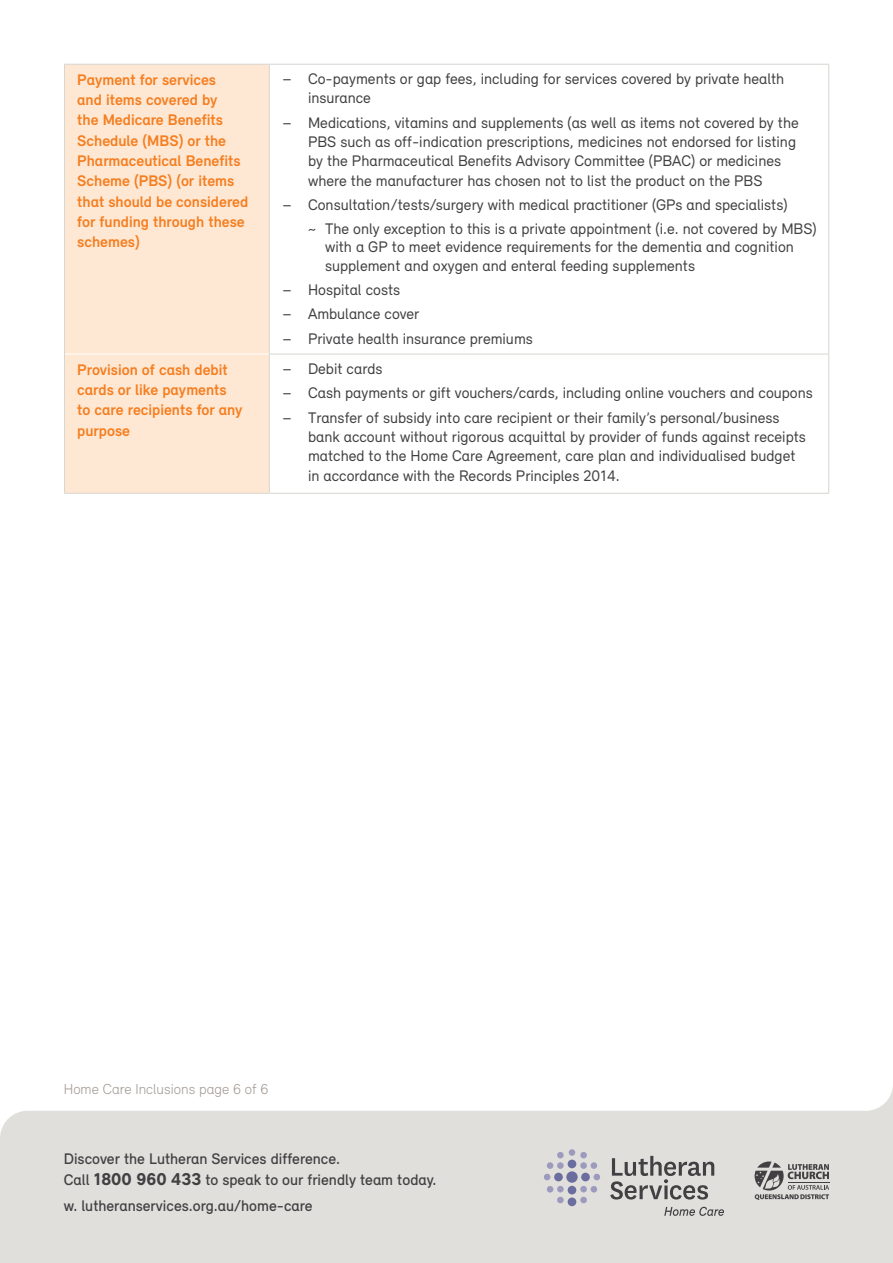
<style>
.page{position:relative;width:893px;height:1263px;background:#fff}
.page>*{position:absolute;margin:0;border:0;box-sizing:border-box;transform-origin:0 0}
.t1{font:15.75px/19.4px "Relevant";color:#414042}
.t2{font:700 15.75px/20.2px "Relevant";color:#f57e20}
.t3{font:500 15.75px/20.2px "Relevant";color:#414042}
.t4{font:300 14.85px "Relevant";color:#a49b95}
.s1{font-weight:900;font-size:18px}
</style>
<div class="page">
<div style="left:65px;top:65px;width:204px;height:428px;background:#fee8d4"></div>
<hr style="left:269px;top:64px;width:560px;height:1px;background:#d8d5d0">
<hr style="left:64px;top:64px;width:205px;height:1px;background:#d8d5d0">
<hr style="left:269px;top:354px;width:560px;height:1px;background:#d8d5d0">
<hr style="left:64px;top:493px;width:205px;height:1px;background:#d8d5d0">
<hr style="left:269px;top:493px;width:560px;height:1px;background:#d8d5d0">
<hr style="left:65px;top:354px;width:204px;height:1px;background:#fff">
<hr style="left:828px;top:65px;width:1px;height:289px;background:#d8d5d0">
<hr style="left:828px;top:354px;width:1px;height:139px;background:#d8d5d0">
<hr style="left:64px;top:65px;width:1px;height:289px;background:#d8d5d0">
<hr style="left:269px;top:65px;width:1px;height:289px;background:#d8d5d0">
<hr style="left:64px;top:354px;width:1px;height:139px;background:#d8d5d0">
<hr style="left:269px;top:354px;width:1px;height:139px;background:#d8d5d0">
<svg style="left:0;top:1087px;width:893px;height:176px;background:#e5e3e0"></svg>
<svg style="left:610px;top:1156px;width:104px;height:43px;background:#afaeac"></svg>
<div style="left:568px;top:1159px;width:8px;height:9px;background:#6a6d9e;border-radius:50%"></div>
<div style="left:568px;top:1197px;width:8px;height:9px;background:#6a6d9e;border-radius:50%"></div>
<div style="left:568px;top:1186px;width:8px;height:8px;background:#6a6d9e;border-radius:50%"></div>
<div style="left:566px;top:1171px;width:12px;height:12px;background:#6a6d9e;border-radius:50%"></div>
<div style="left:554px;top:1173px;width:9px;height:8px;background:#6a6d9e;border-radius:50%"></div>
<div style="left:581px;top:1173px;width:9px;height:8px;background:#6a6d9e;border-radius:50%"></div>
<div style="left:557px;top:1162px;width:7px;height:7px;background:#9c9abd;border-radius:50%"></div>
<div style="left:557px;top:1186px;width:7px;height:6px;background:#9c9abd;border-radius:50%"></div>
<div style="left:580px;top:1162px;width:7px;height:7px;background:#9c9abd;border-radius:50%"></div>
<div style="left:580px;top:1186px;width:7px;height:6px;background:#9c9abd;border-radius:50%"></div>
<div style="left:547px;top:1162px;width:6px;height:7px;background:#9c9abd;border-radius:50%"></div>
<svg style="left:547px;top:1186px;width:6px;height:6px"></svg>
<svg style="left:544px;top:1174px;width:6px;height:6px"></svg>
<div style="left:557px;top:1197px;width:7px;height:6px;background:#9c9abd;border-radius:50%"></div>
<div style="left:557px;top:1152px;width:7px;height:6px;background:#9c9abd;border-radius:50%"></div>
<div style="left:591px;top:1162px;width:6px;height:7px;background:#9c9abd;border-radius:50%"></div>
<div style="left:569px;top:1149px;width:6px;height:7px;background:#9c9abd;border-radius:50%"></div>
<svg style="left:591px;top:1186px;width:6px;height:6px"></svg>
<svg style="left:594px;top:1174px;width:6px;height:6px"></svg>
<div style="left:580px;top:1197px;width:7px;height:6px;background:#9c9abd;border-radius:50%"></div>
<div style="left:580px;top:1152px;width:7px;height:6px;background:#9c9abd;border-radius:50%"></div>
<svg style="left:664px;top:1207px;width:60px;height:9px"></svg>
<svg style="left:755px;top:1161px;width:74px;height:39px;background:#a7a5a4"></svg>
<p class="t2" style="left:77px;top:69px;width:173px">Payment for services<br>and items covered by<br>the Medicare Benefits<br>Schedule (MBS) or the<br>Pharmaceutical Benefits<br>Scheme (PBS) (or items that should be considered for funding through these schemes)</p>
<p class="t1" style="left:308px;top:69px;width:478px;text-indent:-26px">– Co-payments or gap fees, including for services covered by private health insurance</p>
<p class="t1" style="left:308px;top:112px;width:492px;text-indent:-26px">– Medications, vitamins and supplements (as well as items not covered by the PBS such as off-indication prescriptions, medicines not endorsed for listing by the Pharmaceutical Benefits Advisory Committee (PBAC) or medicines where the manufacturer has chosen not to list the product on the PBS</p>
<p class="t1" style="left:308px;top:193px;width:510px;line-height:23.5px;text-indent:-26px">– Consultation/tests/surgery with medical practitioner (GPs and specialists)<br>~ The only exception to this is a private appointment (i.e. not covered by MBS)</p>
<p class="t1" style="left:325px;top:237px;width:470px;line-height:18.5px">with a GP to meet evidence requirements for the dementia and cognition supplement and oxygen and enteral feeding supplements</p>
<p class="t1" style="left:282px;top:280px;width:119px">– Hospital costs</p>
<p class="t1" style="left:282px;top:304px;width:138px">– Ambulance cover</p>
<p class="t1" style="left:282px;top:329px;width:252px">– Private health insurance premiums</p>
<p class="t2" style="left:77px;top:359px;width:167px">Provision of cash debit cards or like payments to care recipients for any purpose</p>
<p class="t1" style="left:282px;top:358px;width:101px">– Debit cards</p>
<p class="t1" style="left:282px;top:383px;width:532px">– Cash payments or gift vouchers/cards, including online vouchers and coupons</p>
<p class="t1" style="left:308px;top:407px;width:499px;text-indent:-26px">– Transfer of subsidy into care recipient or their family’s personal/business bank account without rigorous acquittal by provider of funds against receipts matched to the Home Care Agreement, care plan and individualised budget in accordance with the Records Principles 2014.</p>
<p class="t4" style="left:64px;top:1080px;width:206px">Home Care Inclusions page 6 of 6</p>
<p class="t3" style="left:64px;top:1149px;width:374px">Discover the Lutheran Services difference.<br>Call <span class="s1">1800 960 433</span> to speak to our friendly team today.</p>
<p class="t3" style="left:64px;top:1195px;width:250px">w. lutheranservices.org.au/home-care</p>
</div>
